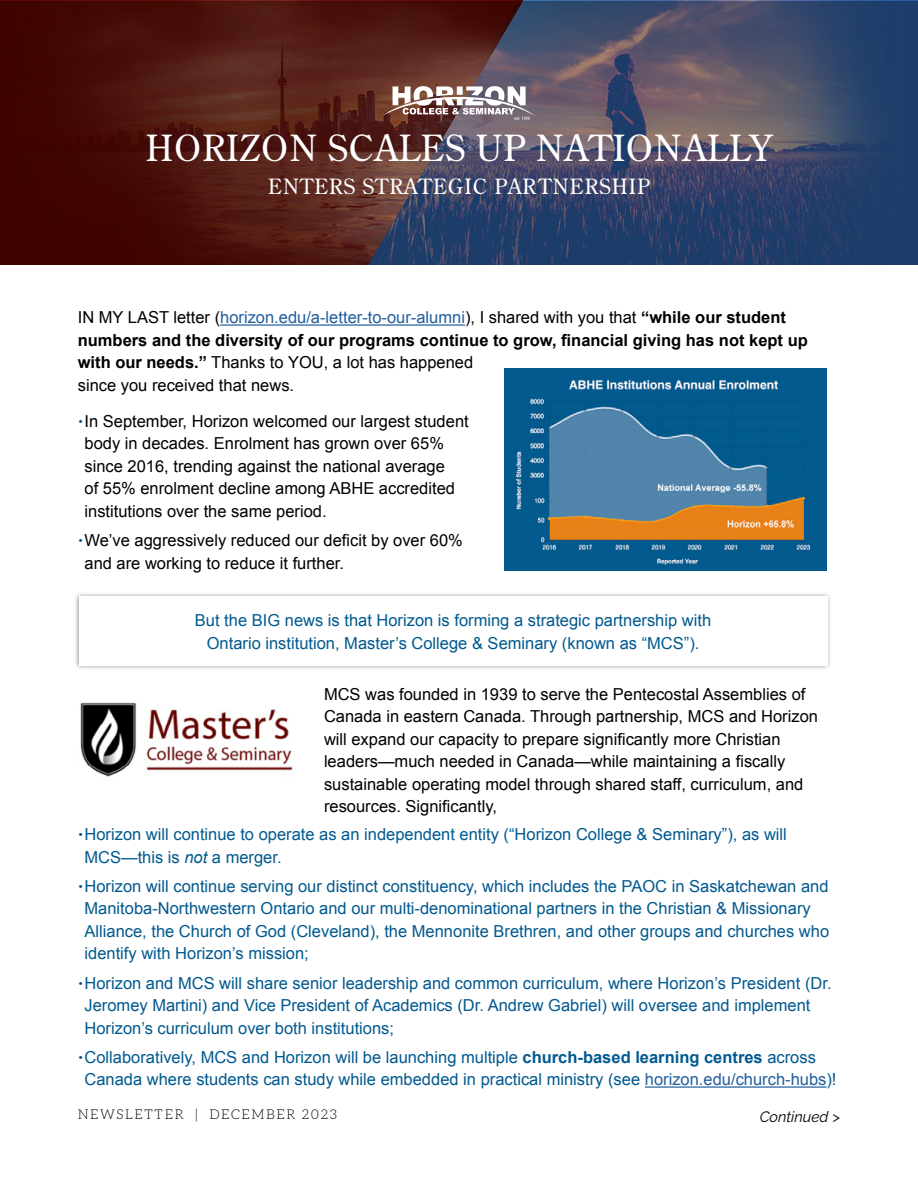
<style>
.page{position:relative;width:918px;height:1188px;background:#fff}
.page>*{position:absolute;margin:0;border:0;box-sizing:border-box;transform-origin:0 0}
.t1{font:36px "Century Old Style Std";letter-spacing:.025em;color:#fff}
.t2{font:21px "Century Old Style Std";letter-spacing:.05em;color:#fff}
.t3{font:16.5px/22.5px "Arial";color:#00598f}
.t4{font:16.5px/22.5px "Arial";color:#000}
.t5{font:700 16.5px/22.5px "Arial";color:#000}
.t6{font:italic 15px "Raleway";color:#000}
.t7{font:300 13.5px "Aleo";letter-spacing:.12em;color:#000}
.s1{font-weight:400}
.s2{font-weight:400;color:#215e9e}
.s3{font-family:"Raleway";color:#074975}
.s4{font-style:italic}
.s5{font-weight:700}
.s6{color:#215e9e}
</style>
<div class="page">
<svg style="left:0;top:1px;width:918px;height:263px;background:#46313f"></svg>
<img style="left:80px;top:702px;width:213px;height:75px">
<img style="left:504px;top:369px;width:322px;height:201px">
<div style="left:74px;top:592px;width:758px;height:78px;background:#000;opacity:.45"></div>
<div style="left:79px;top:597px;width:748px;height:69px;background:#fff"></div>
<hr style="left:220px;top:324px;width:245px;height:2px;background:#215e9e">
<hr style="left:645px;top:1086px;width:181px;height:2px;background:#215e9e">
<svg style="left:382px;top:86px;width:154px;height:34px"></svg>
<h1 class="t1" style="left:146px;top:125px;width:628px">HORIZON SCALES UP NATIONALLY</h1>
<p class="t2" style="left:268px;top:173px;width:383px">ENTERS STRATEGIC PARTNERSHIP</p>
<p class="t5" style="left:78px;top:307px;width:732px"><span class="s1">IN MY LAST letter (</span><span class="s2">horizon.edu/a-letter-to-our-alumni</span><span class="s1">), I shared with you that</span> “while our student numbers and the diversity of our programs continue to grow, financial giving has not kept up with our needs.” <span class="s1">Thanks to YOU, a lot has happened<br>since you received that news.</span></p>
<p class="t4" style="left:85px;top:410px;width:386px;text-indent:-7px"><span class="s3">•</span>In September, Horizon welcomed our largest student body in decades. Enrolment has grown over 65% since 2016, trending against the national average<br>of 55% enrolment decline among ABHE accredited institutions over the same period.</p>
<p class="t4" style="left:85px;top:529px;width:380px;text-indent:-7px"><span class="s3">•</span>We’ve aggressively reduced our deficit by over 60% and are working to reduce it further.</p>
<p class="t3" style="left:195px;top:609px;width:518px;text-align:center">But the BIG news is that Horizon is forming a strategic partnership with<br>Ontario institution, Master’s College &amp; Seminary (known as “MCS”).</p>
<p class="t4" style="left:324px;top:683px;width:496px">MCS was founded in 1939 to serve the Pentecostal Assemblies of Canada in eastern Canada. Through partnership, MCS and Horizon will expand our capacity to prepare significantly more Christian leaders—much needed in Canada—while maintaining a fiscally sustainable operating model through shared staff, curriculum, and resources. Significantly,</p>
<p class="t3" style="left:85px;top:823px;width:704px;text-indent:-7px"><span class="s3">•</span>Horizon will continue to operate as an independent entity (“Horizon College &amp; Seminary”), as will<br>MCS—this is <span class="s4">not</span> a merger.</p>
<p class="t3" style="left:85px;top:875px;width:746px;text-indent:-7px"><span class="s3">•</span>Horizon will continue serving our distinct constituency, which includes the PAOC in Saskatchewan and Manitoba-Northwestern Ontario and our multi-denominational partners in the Christian &amp; Missionary Alliance, the Church of God (Cleveland), the Mennonite Brethren, and other groups and churches who identify with Horizon’s mission;</p>
<p class="t3" style="left:85px;top:972px;width:749px;text-indent:-7px"><span class="s3">•</span>Horizon and MCS will share senior leadership and common curriculum, where Horizon’s President (Dr.<br>Jeromey Martini) and Vice President of Academics (Dr. Andrew Gabriel) will oversee and implement<br>Horizon’s curriculum over both institutions;</p>
<p class="t3" style="left:85px;top:1046px;width:754px;text-indent:-7px"><span class="s3">•</span>Collaboratively, MCS and Horizon will be launching multiple <span class="s5">church-based learning centres</span> across<br>Canada where students can study while embedded in practical ministry (see <span class="s6">horizon.edu/church-hubs</span>)!</p>
<p class="t7" style="left:78px;top:1107px;width:261px">NEWSLETTER | DECEMBER 2023</p>
<p class="t6" style="left:760px;top:1108px;width:82px">Continued &gt;</p>
</div>
